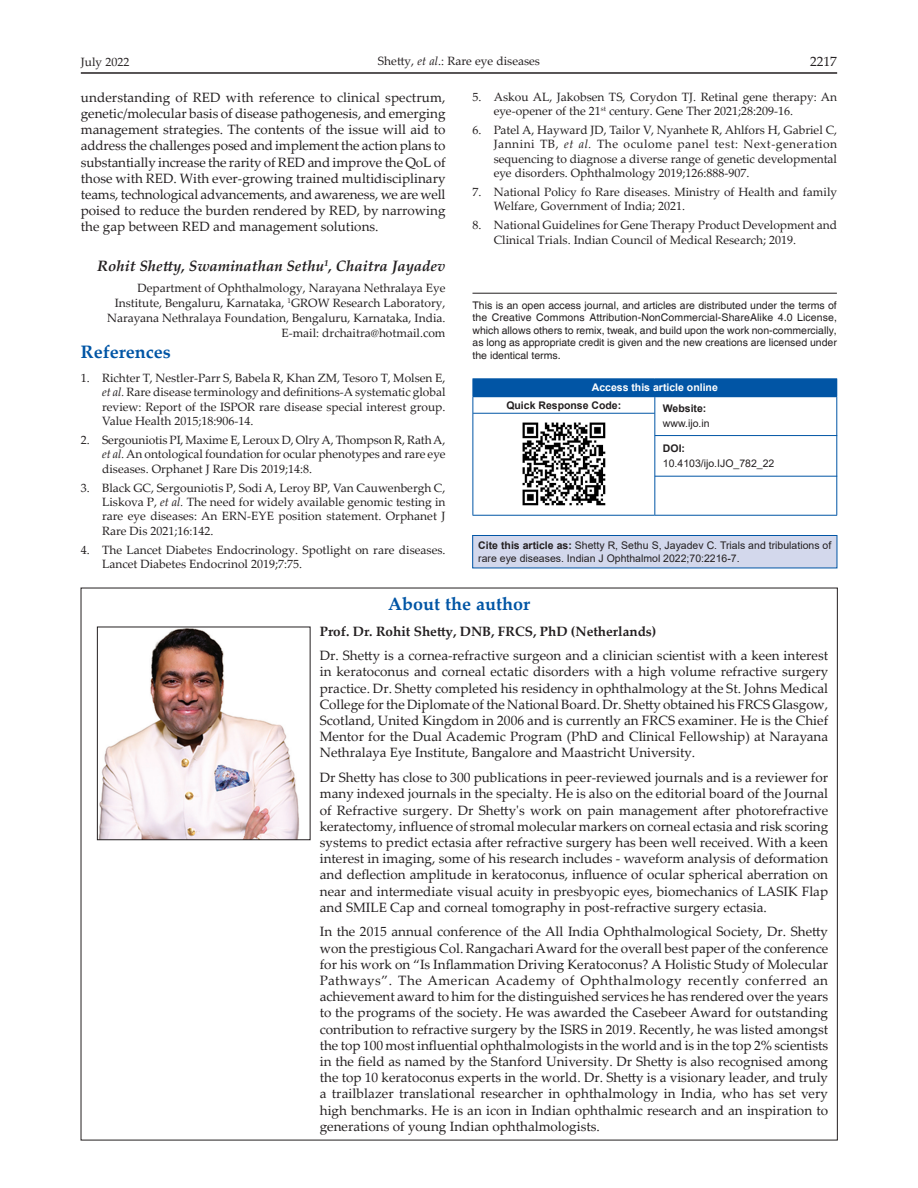
<style>
.page{position:relative;width:918px;height:1188px;background:#fff}
.page>*{position:absolute;margin:0;border:0;box-sizing:border-box;transform-origin:0 0}
.t1{font:700 18px "Palatino Linotype";color:#0155a5}
.L_AU{font:italic 700 15px "Palatino Linotype";color:#231f20}
.TXFL{font:13.5px/16.2px "Palatino Linotype";color:#231f20;text-align:justify}
.TX{font:13.5px/16.2px "Palatino Linotype";color:#231f20;text-align:justify}
.TXFL-2{font:700 13.5px "Palatino Linotype";color:#231f20}
.RH_1{font:13.5px "Palatino Linotype";color:#231f20}
.REF{font:12px/14.4px "Palatino Linotype";color:#231f20;text-align:justify}
.L_AFF{font:12px/15px "Palatino Linotype";color:#231f20;text-align:right}
.RH_1-2{font:12px "Palatino Linotype";color:#231f20}
.Reprint{font:10.5px/12.6px "Helvetica";color:#231f20;text-align:justify}
.HTC{font:10.5px/13.6px "Arial";color:#231f20}
.t2{font:700 10.5px "Arial";color:#231f20}
.t3{font:700 10.5px "Arial";color:#fff}
.s1{font-style:italic}
.s2{font-weight:700}
</style>
<div class="page">
<hr style="left:81px;top:72px;width:756px;height:2px;background:#231f20">
<div style="left:473px;top:379px;width:364px;height:18px;background:#0155a5"></div>
<svg style="left:472px;top:379px;width:1px;height:17px"></svg>
<hr style="left:472px;top:378px;width:183px;height:1px;background:#0155a5">
<hr style="left:655px;top:378px;width:182px;height:1px;background:#0155a5">
<hr style="left:472px;top:397px;width:1px;height:118px;background:#0155a5">
<hr style="left:472px;top:396px;width:183px;height:1px;background:#0155a5">
<hr style="left:472px;top:515px;width:183px;height:1px;background:#0155a5">
<hr style="left:654px;top:397px;width:1px;height:118px;background:#0155a5">
<hr style="left:836px;top:397px;width:1px;height:118px;background:#0155a5">
<hr style="left:655px;top:515px;width:182px;height:1px;background:#0155a5">
<hr style="left:473px;top:413px;width:182px;height:1px;background:#0155a5">
<img style="left:522px;top:422px;width:84px;height:84px">
<hr style="left:655px;top:435px;width:182px;height:1px;background:#0155a5">
<hr style="left:655px;top:476px;width:182px;height:1px;background:#0155a5">
<svg style="left:658px;top:475px;width:35px;height:2px"></svg>
<div style="left:473px;top:535px;width:364px;height:33px;background:#d3d8ec"></div>
<div style="left:472px;top:535px;width:365px;height:33px;border:1px solid #0155a5"></div>
<hr style="left:472px;top:293px;width:365px;height:1px;background:#231f20">
<img style="left:99px;top:629px;width:201px;height:209px">
<div style="left:97px;top:627px;width:213px;height:213px;border:1px solid #231f20"></div>
<p class="RH_1-2" style="left:81px;top:54px;width:50px">July 2022</p>
<p class="REF" style="left:378px;top:53px;width:164px">Shetty, <span class="s1">et al</span>.: Rare eye diseases</p>
<p class="RH_1" style="left:810px;top:52px;width:28px">2217</p>
<p class="TX" style="left:81px;top:89px;width:366px">understanding of RED with reference to clinical spectrum, genetic/molecular basis of disease pathogenesis, and emerging management strategies. The contents of the issue will aid to address the challenges posed and implement the action plans to substantially increase the rarity of RED and improve the QoL of those with RED. With ever‑growing trained multidisciplinary teams, technological advancements, and awareness, we are well poised to reduce the burden rendered by RED, by narrowing the gap between RED and management solutions.</p>
<p class="L_AU" style="left:97px;top:255px;width:350px">Rohit Shetty, Swaminathan Sethu<sup>1</sup>, Chaitra Jayadev</p>
<p class="L_AFF" style="left:107px;top:280px;width:340px">Department of Ophthalmology, Narayana Nethralaya Eye Institute, Bengaluru, Karnataka, <sup>1</sup>GROW Research Laboratory, Narayana Nethralaya Foundation, Bengaluru, Karnataka, India.<br>E‑mail: drchaitra@hotmail.com</p>
<h1 class="t1" style="left:81px;top:340px;width:91px">References</h1>
<p class="REF" style="left:102px;top:370px;width:345px;text-indent:-21px">1. Richter T, Nestler‑Parr S, Babela R, Khan ZM, Tesoro T, Molsen E, <span class="s1">et al.</span> Rare disease terminology and definitions‑A systematic global review: Report of the ISPOR rare disease special interest group.<br>Value Health 2015;18:906‑14.</p>
<p class="REF" style="left:102px;top:432px;width:345px;text-indent:-21px">2. Sergouniotis PI, Maxime E, Leroux D, OlryA, Thompson R, RathA, <span class="s1">et al.</span>An ontological foundation for ocular phenotypes and rare eye diseases. Orphanet J Rare Dis 2019;14:8.</p>
<p class="REF" style="left:102px;top:480px;width:345px;text-indent:-21px">3. Black GC, Sergouniotis P, Sodi A, Leroy BP, Van Cauwenbergh C, Liskova P, <span class="s1">et al.</span> The need for widely available genomic testing in rare eye diseases: An ERN‑EYE position statement. Orphanet J Rare Dis 2021;16:142.</p>
<p class="REF" style="left:102px;top:542px;width:345px;text-indent:-21px">4. The Lancet Diabetes Endocrinology. Spotlight on rare diseases.<br>Lancet Diabetes Endocrinol 2019;7:75.</p>
<p class="REF" style="left:494px;top:89px;width:345px;text-indent:-21px">5. Askou AL, Jakobsen TS, Corydon TJ. Retinal gene therapy: An eye‑opener of the 21<sup>st</sup> century. Gene Ther 2021;28:209‑16.</p>
<p class="REF" style="left:494px;top:122px;width:345px;text-indent:-21px">6. Patel A, Hayward JD, Tailor V, Nyanhete R, Ahlfors H, Gabriel C, Jannini TB, <span class="s1">et al.</span> The oculome panel test: Next‑generation sequencing to diagnose a diverse range of genetic developmental eye disorders. Ophthalmology 2019;126:888‑907.</p>
<p class="REF" style="left:494px;top:184px;width:345px;text-indent:-21px">7. National Policy fo Rare diseases. Ministry of Health and family<br>Welfare, Government of India; 2021.</p>
<p class="REF" style="left:494px;top:218px;width:345px;text-indent:-21px">8. National Guidelines for Gene Therapy Product Development and<br>Clinical Trials. Indian Council of Medical Research; 2019.</p>
<p class="Reprint" style="left:472px;top:299px;width:366px">This is an open access journal, and articles are distributed under the terms of the Creative Commons Attribution‑NonCommercial‑ShareAlike 4.0 License, which allows others to remix, tweak, and build upon the work non‑commercially, as long as appropriate credit is given and the new creations are licensed under the identical terms.</p>
<p class="t3" style="left:592px;top:380px;width:128px">Access this article online</p>
<p class="t2" style="left:506px;top:398px;width:116px">Quick Response Code:</p>
<p class="t2" style="left:663px;top:401px;width:45px">Website:</p>
<p class="HTC" style="left:663px;top:416px;width:48px">www.ijo.in</p>
<p class="t2" style="left:663px;top:441px;width:24px">DOI:</p>
<p class="HTC" style="left:663px;top:457px;width:113px">10.4103/ijo.IJO_782_22</p>
<p class="HTC" style="left:478px;top:538px;width:355px"><span class="s2">Cite this article as:</span> Shetty R, Sethu S, Jayadev C. Trials and tribulations of rare eye diseases. Indian J Ophthalmol 2022;70:2216-7.</p>
<h1 class="t1" style="left:388px;top:591px;width:143px">About the author</h1>
<p class="TXFL-2" style="left:320px;top:621px;width:338px">Prof. Dr. Rohit Shetty, DNB, FRCS, PhD (Netherlands)</p>
<p class="TXFL" style="left:320px;top:647px;width:510px">Dr. Shetty is a cornea-refractive surgeon and a clinician scientist with a keen interest in keratoconus and corneal ectatic disorders with a high volume refractive surgery practice. Dr. Shetty completed his residency in ophthalmology at the St. Johns Medical College for the Diplomate of the National Board. Dr. Shetty obtained his FRCS Glasgow, Scotland, United Kingdom in 2006 and is currently an FRCS examiner. He is the Chief Mentor for the Dual Academic Program (PhD and Clinical Fellowship) at Narayana Nethralaya Eye Institute, Bangalore and Maastricht University.</p>
<p class="TXFL" style="left:320px;top:769px;width:510px">Dr Shetty has close to 300 publications in peer-reviewed journals and is a reviewer for many indexed journals in the specialty. He is also on the editorial board of the Journal of Refractive surgery. Dr Shetty's work on pain management after photorefractive keratectomy, influence of stromal molecular markers on corneal ectasia and risk scoring systems to predict ectasia after refractive surgery has been well received. With a keen interest in imaging, some of his research includes - waveform analysis of deformation and deflection amplitude in keratoconus, influence of ocular spherical aberration on near and intermediate visual acuity in presbyopic eyes, biomechanics of LASIK Flap and SMILE Cap and corneal tomography in post-refractive surgery ectasia.</p>
<p class="TXFL" style="left:320px;top:923px;width:510px">In the 2015 annual conference of the All India Ophthalmological Society, Dr. Shetty won the prestigious Col. RangachariAward for the overall best paper of the conference for his work on “Is Inflammation Driving Keratoconus? A Holistic Study of Molecular Pathways”. The American Academy of Ophthalmology recently conferred an achievement award to him for the distinguished services he has rendered over the years to the programs of the society. He was awarded the Casebeer Award for outstanding contribution to refractive surgery by the ISRS in 2019. Recently, he was listed amongst the top 100 most influential ophthalmologists in the world and is in the top 2% scientists in the field as named by the Stanford University. Dr Shetty is also recognised among the top 10 keratoconus experts in the world. Dr. Shetty is a visionary leader, and truly a trailblazer translational researcher in ophthalmology in India, who has set very high benchmarks. He is an icon in Indian ophthalmic research and an inspiration to generations of young Indian ophthalmologists.</p>
</div>
